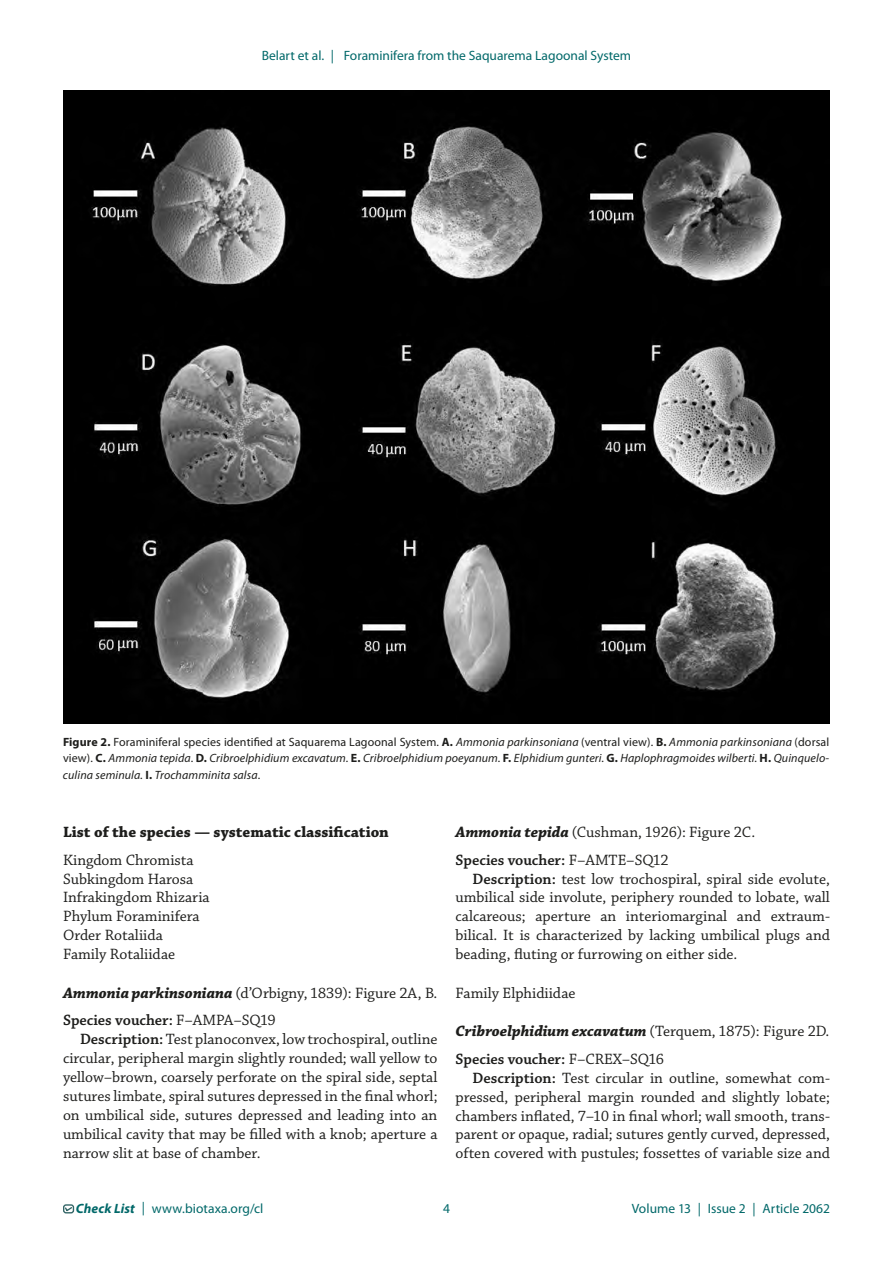
<style>
.page{position:relative;width:893px;height:1263px;background:#fff}
.page>*{position:absolute;margin:0;border:0;box-sizing:border-box;transform-origin:0 0}
.t1{font:15.75px/18.9px "Chaparral Pro";color:#1d1d1b}
.t2{font:700 15.75px "Chaparral Pro";color:#1d1d1b}
.t3{font:13.5px "Myriad Pro";color:#006869}
.t4{font:italic 12px/16.5px "Myriad Pro";letter-spacing:.01em;color:#1d1d1b;text-align:justify}
.s1{font-weight:700;font-style:normal}
.s2{font-style:normal}
.s3{font-weight:700;font-style:italic}
.s4{font-weight:600}
</style>
<div class="page">
<div style="left:63px;top:1204px;width:11px;height:9px;border:1px solid #346667;border-radius:2px"></div>
<svg style="left:64px;top:1206px;width:9px;height:6px"></svg>
<img style="left:63px;top:90px;width:767px;height:634px">
<p class="t3" style="left:262px;top:47px;width:371px">Belart et al. | Foraminifera from the Saquarema Lagoonal System</p>
<p class="t4" style="left:63px;top:733px;width:768px"><span class="s1">Figure 2.</span> <span class="s2">Foraminiferal species identified at Saquarema Lagoonal System.</span> <span class="s1">A.</span> Ammonia parkinsoniana <span class="s2">(ventral view).</span> <span class="s1">B.</span> Ammonia parkinsoniana <span class="s2">(dorsal view).</span> <span class="s1">C.</span> Ammonia tepida<span class="s2">.</span> <span class="s1">D.</span> Cribroelphidium excavatum. <span class="s1">E.</span> Cribroelphidium poeyanum. <span class="s1">F.</span> Elphidium gunteri. <span class="s1">G.</span> Haplophragmoides wilberti. <span class="s1">H.</span> Quinquelo&shy;culina seminula. <span class="s1">I.</span> Trochamminita salsa<span class="s2">.</span></p>
<p class="t2" style="left:63px;top:822px;width:327px">List of the species — systematic classification</p>
<p class="t1" style="left:63px;top:851px;width:148px">Kingdom Chromista<br>Subkingdom Harosa<br>Infrakingdom Rhizaria<br>Phylum Foraminifera<br>Order Rotaliida<br>Family Rotaliidae</p>
<p class="t1" style="left:63px;top:979px;width:376px;line-height:27.9px"><span class="s3">Ammonia parkinsoniana</span> (d’Orbigny, 1839): Figure 2A, B.<br><span class="s4">Species voucher:</span> F–AMPA–SQ19</p>
<p class="t1" style="left:63px;top:1030px;width:376px;text-align:justify;text-indent:17px"><span class="s4">Description:</span> Test planoconvex, low trochospiral, outline circular, peripheral margin slightly rounded; wall yellow to yellow–brown, coarsely perforate on the spiral side, septal sutures limbate, spiral sutures depressed in the final whorl; on umbilical side, sutures depressed and leading into an umbilical cavity that may be filled with a knob; aperture a narrow slit at base of chamber.</p>
<p class="t1" style="left:455px;top:818px;width:301px;line-height:27.9px"><span class="s3">Ammonia tepida</span> (Cushman, 1926): Figure 2C.<br><span class="s4">Species voucher:</span> F–AMTE–SQ12</p>
<p class="t1" style="left:455px;top:870px;width:376px;text-align:justify;text-indent:17px"><span class="s4">Description:</span> test low trochospiral, spiral side evolute, umbilical side involute, periphery rounded to lobate, wall calcareous; aperture an interiomarginal and extraum&shy;bilical. It is characterized by lacking umbilical plugs and beading, fluting or furrowing on either side.</p>
<p class="t1" style="left:455px;top:984px;width:121px">Family Elphidiidae</p>
<p class="t1" style="left:455px;top:1018px;width:375px;line-height:27.9px"><span class="s3">Cribroelphidium excavatum</span> (Terquem, 1875): Figure 2D.<br><span class="s4">Species voucher:</span> F–CREX–SQ16</p>
<p class="t1" style="left:455px;top:1069px;width:376px;text-align:justify;text-indent:17px"><span class="s4">Description:</span> Test circular in outline, somewhat com&shy;pressed, peripheral margin rounded and slightly lobate; chambers inflated, 7–10 in final whorl; wall smooth, trans&shy;parent or opaque, radial; sutures gently curved, depressed, often covered with pustules; fossettes of variable size and</p>
<p class="t3" style="left:76px;top:1200px;width:189px"><span class="s3">Check List</span> | www.biotaxa.org/cl</p>
<p class="t3" style="left:443px;top:1200px;width:8px">4</p>
<p class="t3" style="left:632px;top:1200px;width:200px">Volume 13 | Issue 2 | Article 2062</p>
</div>
